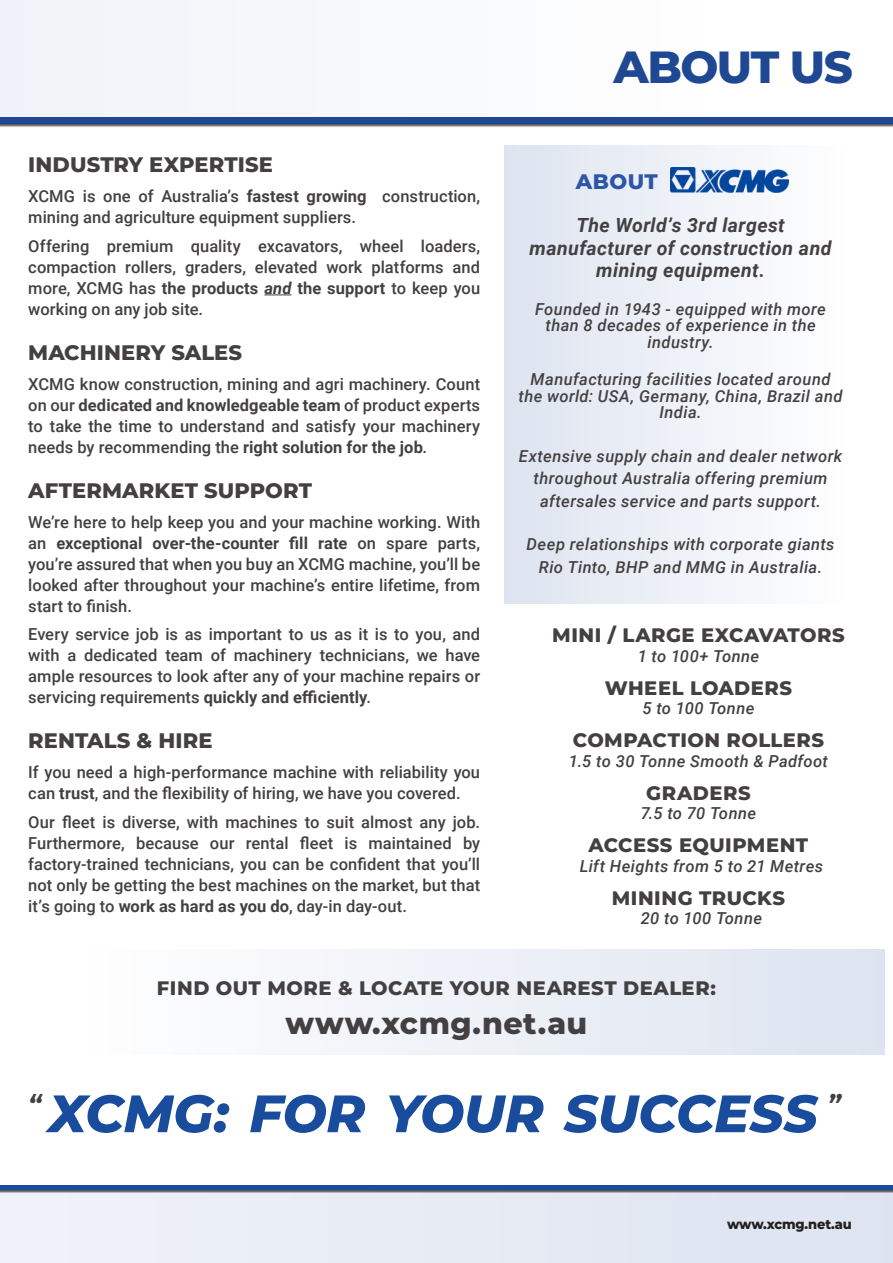
<style>
.page{position:relative;width:893px;height:1263px;background:#fff}
.page>*{position:absolute;margin:0;border:0;box-sizing:border-box;transform-origin:0 0}
.t1{font:italic 800 52.5px "Montserrat";letter-spacing:-.01em;color:#194c9c}
.t2{font:800 45px "Montserrat";letter-spacing:-.035em;color:#1f4893}
.t3{font:800 30px "Montserrat";letter-spacing:.02em;color:#444041}
.t4{font:800 21px "Montserrat";letter-spacing:.005em;color:#444041}
.t5{font:800 21px "Montserrat";letter-spacing:.02em;color:#2d56a6}
.t6{font:800 19.5px "Montserrat";letter-spacing:.025em;color:#444041}
.t7{font:italic 700 19.5px/22.5px "Roboto";letter-spacing:.02em;color:#444041;text-align:center}
.t8{font:500 16.5px/21px "Roboto";letter-spacing:.005em;color:#444041;text-align:justify}
.t9{font:italic 500 16.5px/16.5px "Roboto";letter-spacing:.025em;color:#444041;text-align:center}
.t10{font:800 13.5px "Montserrat";letter-spacing:-.01em;color:#241f1f;scale:.96 1}
.s1{font-weight:700}
.s2{font-weight:700;font-style:italic}
</style>
<div class="page">
<div style="left:0;top:0;width:893px;height:120px;background:#f8fafc"></div>
<div style="left:0;top:118px;width:893px;height:9px;background:#241f1f;opacity:.75"></div>
<div style="left:0;top:117px;width:893px;height:7px;background:#1f4893"></div>
<div style="left:0;top:1186px;width:893px;height:77px;background:#e7ebf4"></div>
<div style="left:0;top:1186px;width:893px;height:7px;background:#241f1f;opacity:.75"></div>
<hr style="left:0;top:1185px;width:893px;height:4px;background:#1b4b9c">
<svg style="left:264px;top:294px;width:27px;height:1px"></svg>
<div style="left:0;top:949px;width:885px;height:105px;background:linear-gradient(to right,#fff,#dde4f0)"></div>
<div style="left:504px;top:145px;width:380px;height:458px;background:linear-gradient(to right,#dde4f0,#fff)"></div>
<img style="left:670px;top:167px;width:119px;height:26px">
<p class="t4" style="left:28px;top:151px;width:246px">INDUSTRY EXPERTISE</p>
<p class="t8" style="left:28px;top:185px;width:453px">XCMG is one of Australia’s <span class="s1">fastest growing</span> construction, mining and agriculture equipment suppliers.</p>
<p class="t8" style="left:28px;top:235px;width:453px">Offering premium quality excavators, wheel loaders, compaction rollers, graders, elevated work platforms and more, XCMG has <span class="s1">the products</span> <span class="s2">and</span> <span class="s1">the support</span> to keep you working on any job site.</p>
<p class="t4" style="left:28px;top:338px;width:215px">MACHINERY SALES</p>
<p class="t8" style="left:28px;top:373px;width:453px">XCMG know construction, mining and agri machinery. Count on our <span class="s1">dedicated and knowledgeable team</span> of product experts to take the time to understand and satisfy your machinery needs by recommending the <span class="s1">right solution for the job</span>.</p>
<p class="t4" style="left:28px;top:476px;width:285px">AFTERMARKET SUPPORT</p>
<p class="t8" style="left:28px;top:511px;width:453px">We’re here to help keep you and your machine working. With an <span class="s1">exceptional over-the-counter fill rate</span> on spare parts, you’re assured that when you buy an XCMG machine, you’ll be looked after throughout your machine’s entire lifetime, from start to finish.</p>
<p class="t8" style="left:28px;top:623px;width:453px">Every service job is as important to us as it is to you, and with a dedicated team of machinery technicians, we have ample resources to look after any of your machine repairs or servicing requirements <span class="s1">quickly and efficiently</span>.</p>
<p class="t4" style="left:28px;top:727px;width:186px">RENTALS &amp; HIRE</p>
<p class="t8" style="left:28px;top:761px;width:453px">If you need a high-performance machine with reliability you can <span class="s1">trust</span>, and the flexibility of hiring, we have you covered.</p>
<p class="t8" style="left:28px;top:811px;width:453px">Our fleet is diverse, with machines to suit almost any job.<br>Furthermore, because our rental fleet is maintained by factory-trained technicians, you can be confident that you’ll not only be getting the best machines on the market, but that it’s going to <span class="s1">work as hard as you do</span>, day-in day-out.</p>
<h2 class="t2" style="left:613px;top:37px;width:241px">ABOUT US</h2>
<p class="t5" style="left:576px;top:167px;width:84px">ABOUT</p>
<p class="t7" style="left:530px;top:213px;width:303px">The World’s 3rd largest manufacturer of construction and mining equipment.</p>
<p class="t9" style="left:535px;top:300px;width:292px">Founded in 1943 - equipped with more than 8 decades of experience in the industry.</p>
<p class="t9" style="left:519px;top:371px;width:325px">Manufacturing facilities located around the world: USA, Germany, China, Brazil and<br>India.</p>
<p class="t9" style="left:519px;top:444px;width:325px;line-height:22.5px">Extensive supply chain and dealer network throughout Australia offering premium aftersales service and parts support.</p>
<p class="t9" style="left:527px;top:533px;width:309px;line-height:22.5px">Deep relationships with corporate giants<br>Rio Tinto, BHP and MMG in Australia.</p>
<p class="t6" style="left:552px;top:622px;width:294px">MINI / LARGE EXCAVATORS</p>
<p class="t9" style="left:638px;top:647px;width:123px">1 to 100+ Tonne</p>
<p class="t6" style="left:605px;top:675px;width:189px">WHEEL LOADERS</p>
<p class="t9" style="left:642px;top:699px;width:113px">5 to 100 Tonne</p>
<p class="t6" style="left:573px;top:727px;width:253px">COMPACTION ROLLERS</p>
<p class="t9" style="left:569px;top:752px;width:261px">1.5 to 30 Tonne Smooth &amp; Padfoot</p>
<p class="t6" style="left:646px;top:780px;width:106px">GRADERS</p>
<p class="t9" style="left:641px;top:804px;width:117px">7.5 to 70 Tonne</p>
<p class="t6" style="left:589px;top:832px;width:221px">ACCESS EQUIPMENT</p>
<p class="t9" style="left:580px;top:857px;width:245px">Lift Heights from 5 to 21 Metres</p>
<p class="t6" style="left:612px;top:885px;width:175px">MINING TRUCKS</p>
<p class="t9" style="left:641px;top:909px;width:123px">20 to 100 Tonne</p>
<p class="t6" style="left:157px;top:975px;width:561px">FIND OUT MORE &amp; LOCATE YOUR NEAREST DEALER:</p>
<h3 class="t3" style="left:286px;top:1003px;width:303px">www.xcmg.net.au</h3>
<h1 class="t1" style="left:28px;top:1075px;width:814px"><sup>“</sup> XCMG: FOR YOUR SUCCESS <sup>”</sup></h1>
<p class="t10" style="left:727px;top:1215px;width:131px">www.xcmg.net.au</p>
</div>
